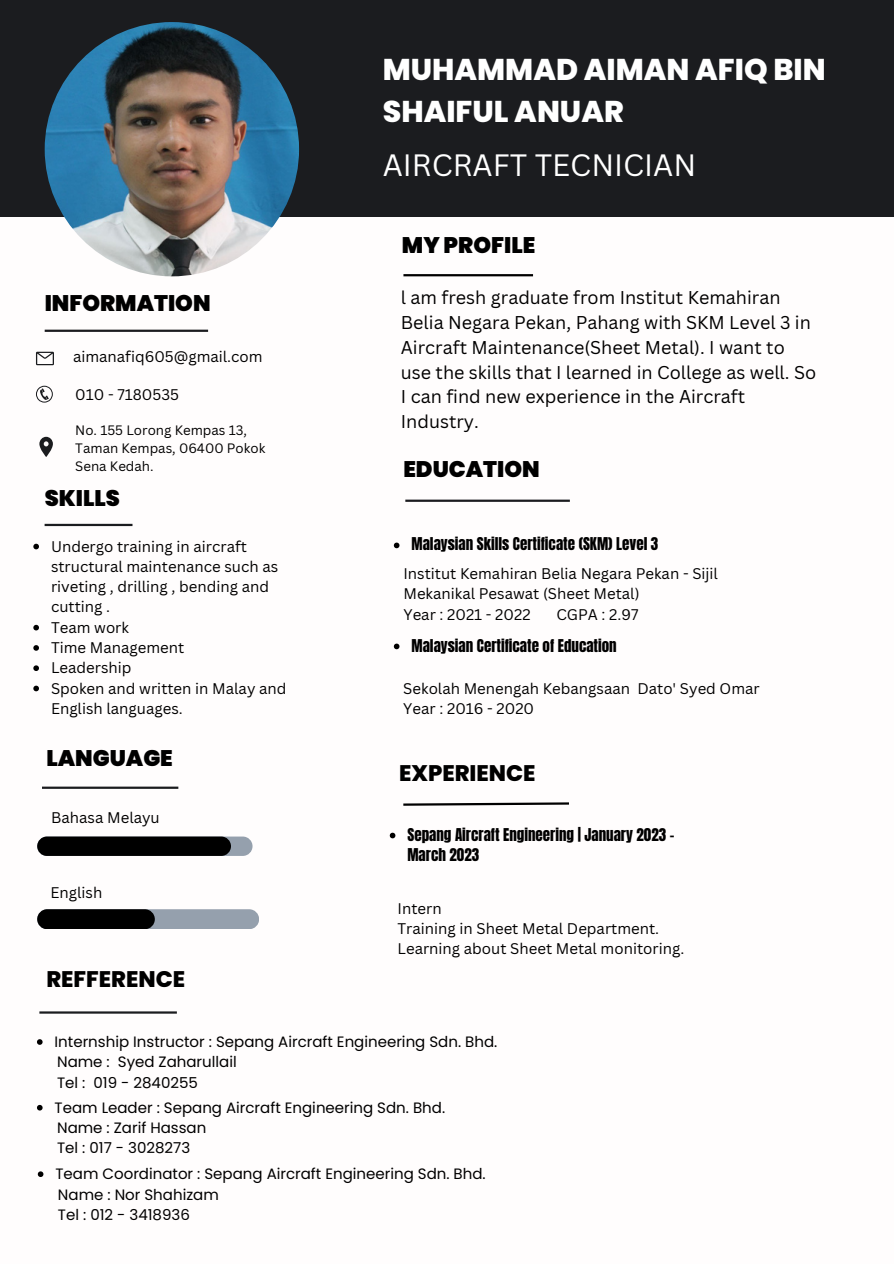
<style>
.page{position:relative;width:894px;height:1264px;background:#fff}
.page>*{position:absolute;margin:0;border:0;box-sizing:border-box;transform-origin:0 0}
.t1{font:800 30px/41.7px "Poppins";color:#fff}
.t2{font:30px "Canva Sans";color:#fff}
.t3{font:900 22.5px "Poppins";color:#000}
.t4{font:800 22.5px "Poppins";color:#000}
.t5{font:18px/24.8px "Canva Sans";color:#000}
.t6{font:15px/20.2px "Canva Sans";color:#000}
.t7{font:15px "Poppins";color:#000}
.t8{font:15px/20.2px "Anton";color:#000}
.t9{font:13.35px/17.7px "Canva Sans";color:#000}
</style>
<div class="page">
<div style="left:0;top:0;width:893px;height:216px;background:#1b1c1f"></div>
<img style="left:45px;top:22px;width:254px;height:254px;border-radius:50%">
<hr style="left:403px;top:274px;width:130px;height:2px;background:#000">
<hr style="left:45px;top:524px;width:87px;height:2px;background:#1b1c1f">
<hr style="left:405px;top:499px;width:164px;height:3px;background:#1b1c1f">
<hr style="left:45px;top:329px;width:163px;height:3px;background:#1b1c1f">
<svg style="left:36px;top:352px;width:18px;height:13px"></svg>
<svg style="left:36px;top:386px;width:17px;height:16px"></svg>
<svg style="left:39px;top:437px;width:14px;height:20px"></svg>
<svg style="left:33px;top:543px;width:6px;height:6px"></svg>
<svg style="left:33px;top:625px;width:6px;height:5px"></svg>
<svg style="left:33px;top:645px;width:6px;height:5px"></svg>
<svg style="left:33px;top:665px;width:6px;height:6px"></svg>
<svg style="left:33px;top:685px;width:6px;height:6px"></svg>
<svg style="left:394px;top:542px;width:5px;height:6px"></svg>
<svg style="left:394px;top:643px;width:5px;height:6px"></svg>
<hr style="left:42px;top:786px;width:136px;height:2px;background:#1b1c1f">
<div style="left:37px;top:836px;width:215px;height:20px;background:#95a0ad;border-radius:10px"></div>
<div style="left:37px;top:836px;width:194px;height:20px;background:#000;border-radius:10px"></div>
<div style="left:37px;top:909px;width:222px;height:20px;background:#95a0ad;border-radius:10px"></div>
<div style="left:37px;top:909px;width:118px;height:20px;background:#000;border-radius:10px"></div>
<hr style="left:39px;top:1011px;width:138px;height:2px;background:#1b1c1f">
<svg style="left:37px;top:1039px;width:6px;height:5px"></svg>
<svg style="left:38px;top:1171px;width:5px;height:5px"></svg>
<svg style="left:403px;top:802px;width:166px;height:4px"></svg>
<svg style="left:389px;top:832px;width:6px;height:6px"></svg>
<svg style="left:37px;top:1104px;width:6px;height:6px"></svg>
<p class="t3" style="left:45px;top:287px;width:167px">INFORMATION</p>
<p class="t6" style="left:73px;top:346px;width:191px">aimanafiq605@gmail.com</p>
<p class="t6" style="left:75px;top:384px;width:105px">010 - 7180535</p>
<p class="t9" style="left:75px;top:421px;width:173px">No. 155 Lorong Kempas 13,</p>
<p class="t9" style="left:75px;top:439px;width:191px">Taman Kempas, 06400 Pokok<br>Sena Kedah.</p>
<p class="t3" style="left:45px;top:482px;width:77px">SKILLS</p>
<p class="t6" style="left:51px;top:535px;width:229px">Undergo training in aircraft structural maintenance such as riveting , drilling , bending and cutting .</p>
<p class="t6" style="left:51px;top:616px;width:79px">Team work</p>
<p class="t6" style="left:51px;top:637px;width:135px">Time Management</p>
<p class="t6" style="left:51px;top:657px;width:82px">Leadership</p>
<p class="t6" style="left:51px;top:677px;width:237px">Spoken and written in Malay and<br>English languages.</p>
<p class="t3" style="left:46px;top:742px;width:128px">LANGUAGE</p>
<p class="t6" style="left:51px;top:807px;width:110px">Bahasa Melayu</p>
<p class="t6" style="left:51px;top:882px;width:53px">English</p>
<p class="t4" style="left:46px;top:963px;width:140px">REFFERENCE</p>
<p class="t1" style="left:382px;top:49px;width:444px">MUHAMMAD AIMAN AFIQ BIN<br>SHAIFUL ANUAR</p>
<p class="t2" style="left:382px;top:144px;width:315px">AIRCRAFT TECNICIAN</p>
<p class="t3" style="left:402px;top:229px;width:135px">MY PROFILE</p>
<p class="t5" style="left:401px;top:285px;width:416px">l am fresh graduate from Institut Kemahiran Belia Negara Pekan, Pahang with SKM Level 3 in Aircraft Maintenance(Sheet Metal). I want to use the skills that I learned in College as well. So I can find new experience in the Aircraft Industry.</p>
<p class="t3" style="left:403px;top:453px;width:138px">EDUCATION</p>
<p class="t8" style="left:411px;top:534px;width:248px">Malaysian Skills Certificate (SKM) Level 3</p>
<p class="t6" style="left:403px;top:563px;width:316px">Institut Kemahiran Belia Negara Pekan - Sijil</p>
<p class="t6" style="left:403px;top:583px;width:237px">Mekanikal Pesawat (Sheet Metal)</p>
<p class="t6" style="left:403px;top:603px;width:129px">Year : 2021 - 2022</p>
<p class="t6" style="left:556px;top:603px;width:84px">CGPA : 2.97</p>
<p class="t8" style="left:411px;top:635px;width:207px">Malaysian Certificate of Education</p>
<p class="t6" style="left:403px;top:677px;width:358px">Sekolah Menengah Kebangsaan Dato' Syed Omar</p>
<p class="t6" style="left:403px;top:698px;width:132px">Year : 2016 - 2020</p>
<p class="t4" style="left:399px;top:757px;width:138px">EXPERIENCE</p>
<p class="t8" style="left:407px;top:824px;width:268px">Sepang Aircraft Engineering | January 2023 -<br>March 2023</p>
<p class="t6" style="left:397px;top:898px;width:46px">Intern</p>
<p class="t6" style="left:397px;top:918px;width:263px">Training in Sheet Metal Department.</p>
<p class="t6" style="left:397px;top:938px;width:288px">Learning about Sheet Metal monitoring.</p>
<p class="t7" style="left:55px;top:1031px;width:444px">Internship Instructor : Sepang Aircraft Engineering Sdn. Bhd.</p>
<p class="t7" style="left:57px;top:1051px;width:181px">Name : Syed Zaharullail</p>
<p class="t7" style="left:57px;top:1071px;width:142px">Tel : 019 - 2840255</p>
<p class="t7" style="left:55px;top:1096px;width:392px">Team Leader : Sepang Aircraft Engineering Sdn. Bhd.</p>
<p class="t7" style="left:57px;top:1117px;width:151px">Name : Zarif Hassan</p>
<p class="t7" style="left:57px;top:1137px;width:135px">Tel : 017 - 3028273</p>
<p class="t7" style="left:55px;top:1163px;width:431px">Team Coordinator : Sepang Aircraft Engineering Sdn. Bhd.</p>
<p class="t7" style="left:58px;top:1183px;width:162px">Name : Nor Shahizam</p>
<p class="t7" style="left:58px;top:1203px;width:133px">Tel : 012 - 3418936</p>
</div>
